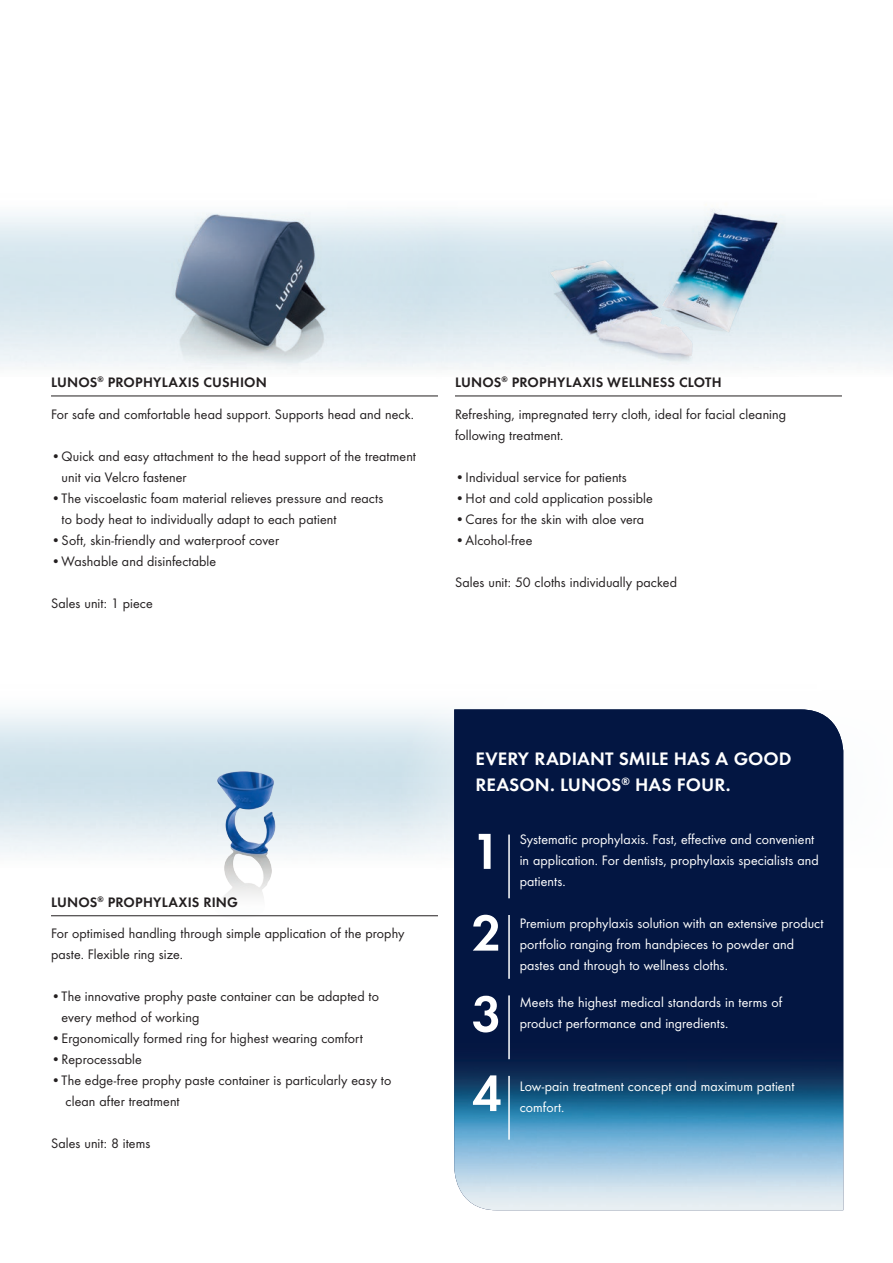
<style>
.page{position:relative;width:893px;height:1263px;background:#fff}
.page>*{position:absolute;margin:0;border:0;box-sizing:border-box;transform-origin:0 0}
.t1{font:18.75px/26.2px "Futura TOT Dem";letter-spacing:.005em;color:#fff}
.t2{font:14.25px/21px "Futura TOT Boo";letter-spacing:.005em;color:#231f20}
.t3{font:14.25px/21px "Futura TOT Boo";letter-spacing:.005em;color:#fff}
.t4{font:14.25px "Futura TOT Dem";letter-spacing:.015em;color:#231f20}
</style>
<div class="page">
<svg style="left:452px;top:212px;width:441px;height:184px"></svg>
<svg style="left:0;top:211px;width:452px;height:185px"></svg>
<svg style="left:395px;top:700px;width:474px;height:475px"></svg>
<img style="left:91px;top:211px;width:322px;height:182px">
<img style="left:175px;top:215px;width:150px;height:130px">
<img style="left:497px;top:208px;width:324px;height:188px">
<img style="left:550px;top:214px;width:227px;height:123px">
<img style="left:212px;top:845px;width:60px;height:72px">
<img style="left:216px;top:771px;width:59px;height:83px">
<img style="left:454px;top:709px;width:389px;height:501px">
<hr style="left:51px;top:915px;width:387px;height:1px;background:#231f20">
<hr style="left:455px;top:396px;width:387px;height:1px;background:#231f20">
<hr style="left:51px;top:396px;width:387px;height:1px;background:#231f20">
<svg style="left:473px;top:996px;width:25px;height:36px"></svg>
<hr style="left:508px;top:995px;width:2px;height:64px;background:#fff">
<svg style="left:473px;top:1075px;width:28px;height:36px"></svg>
<hr style="left:508px;top:1076px;width:2px;height:64px;background:#fff">
<svg style="left:473px;top:915px;width:25px;height:36px"></svg>
<hr style="left:508px;top:915px;width:2px;height:64px;background:#fff">
<svg style="left:479px;top:834px;width:12px;height:35px"></svg>
<hr style="left:508px;top:834px;width:2px;height:64px;background:#fff">
<p class="t4" style="left:51px;top:374px;width:217px">LUNOS<sup>®</sup> PROPHYLAXIS CUSHION</p>
<p class="t2" style="left:51px;top:403px;width:365px">For safe and comfortable head support. Supports head and neck.</p>
<p class="t2" style="left:62px;top:445px;width:356px;text-indent:-11px">•Quick and easy attachment to the head support of the treatment unit via Velcro fastener</p>
<p class="t2" style="left:62px;top:487px;width:323px;text-indent:-11px">•The viscoelastic foam material relieves pressure and reacts to body heat to individually adapt to each patient</p>
<p class="t2" style="left:51px;top:529px;width:230px">•Soft, skin-friendly and waterproof cover</p>
<p class="t2" style="left:51px;top:550px;width:167px">•Washable and disinfectable</p>
<p class="t2" style="left:51px;top:592px;width:103px">Sales unit: 1 piece</p>
<p class="t4" style="left:455px;top:374px;width:268px">LUNOS<sup>®</sup> PROPHYLAXIS WELLNESS CLOTH</p>
<p class="t2" style="left:455px;top:403px;width:333px">Refreshing, impregnated terry cloth, ideal for facial cleaning following treatment.</p>
<p class="t2" style="left:455px;top:466px;width:173px">•Individual service for patients</p>
<p class="t2" style="left:455px;top:487px;width:199px">•Hot and cold application possible</p>
<p class="t2" style="left:455px;top:508px;width:191px">•Cares for the skin with aloe vera</p>
<p class="t2" style="left:455px;top:529px;width:79px">•Alcohol-free</p>
<p class="t2" style="left:455px;top:571px;width:223px">Sales unit: 50 cloths individually packed</p>
<p class="t4" style="left:51px;top:893px;width:189px">LUNOS<sup>®</sup> PROPHYLAXIS RING</p>
<p class="t2" style="left:51px;top:923px;width:355px">For optimised handling through simple application of the prophy paste. Flexible ring size.</p>
<p class="t2" style="left:62px;top:986px;width:319px;text-indent:-11px">•The innovative prophy paste container can be adapted to every method of working</p>
<p class="t2" style="left:51px;top:1028px;width:313px">•Ergonomically formed ring for highest wearing comfort</p>
<p class="t2" style="left:51px;top:1049px;width:92px">•Reprocessable</p>
<p class="t2" style="left:66px;top:1070px;width:327px;text-indent:-15px">•The edge-free prophy paste container is particularly easy to clean after treatment</p>
<p class="t2" style="left:51px;top:1133px;width:101px">Sales unit: 8 items</p>
<h1 class="t1" style="left:476px;top:745px;width:318px">EVERY RADIANT SMILE HAS A GOOD<br>REASON. LUNOS<sup>®</sup> HAS FOUR.</h1>
<p class="t3" style="left:520px;top:828px;width:300px">Systematic prophylaxis. Fast, effective and convenient in application. For dentists, prophylaxis specialists and patients.</p>
<p class="t3" style="left:520px;top:912px;width:305px">Premium prophylaxis solution with an extensive product portfolio ranging from handpieces to powder and pastes and through to wellness cloths.</p>
<p class="t3" style="left:520px;top:991px;width:264px">Meets the highest medical standards in terms of product performance and ingredients.</p>
<p class="t3" style="left:520px;top:1075px;width:276px">Low-pain treatment concept and maximum patient comfort.</p>
</div>
